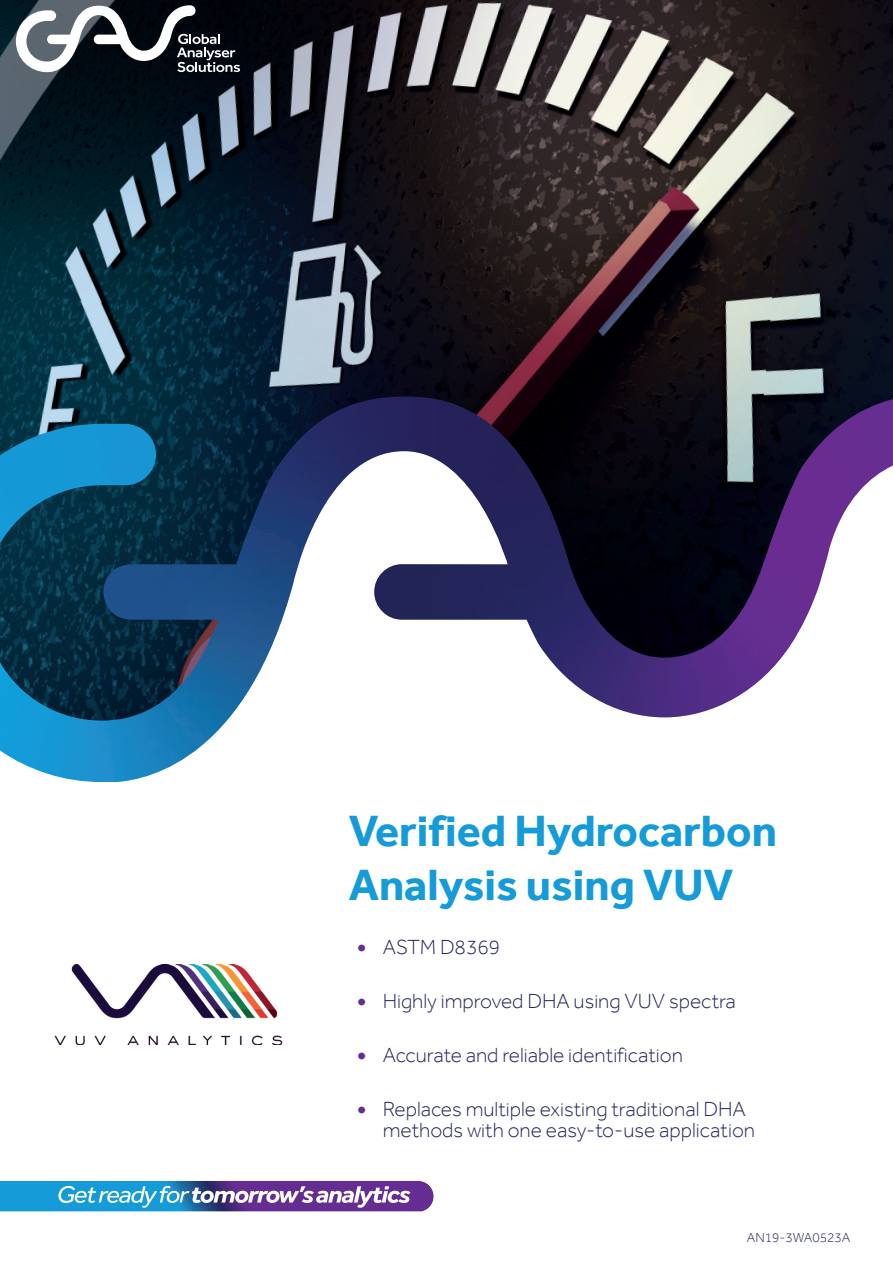
<style>
.page{position:relative;width:893px;height:1263px;background:#fff}
.page>*{position:absolute;margin:0;border:0;box-sizing:border-box;transform-origin:0 0}
.t1{font:700 45px/54px "Effra";color:#149bd8}
.t2{font:300 21px/21px "Effra";color:#252560}
.t3{font:300 13.5px "Effra";color:#252560}
.s1{font-weight:700;font-size:24px;color:#652d91}
</style>
<div class="page">
<svg style="left:0;top:1181px;width:434px;height:30px;background:#5e7ebd"></svg>
<img style="left:54px;top:965px;width:229px;height:80px">
<img style="left:266px;top:0;width:241px;height:262px">
<img style="left:507px;top:0;width:245px;height:262px">
<img style="left:752px;top:0;width:141px;height:397px">
<img style="left:0;top:0;width:266px;height:294px">
<img style="left:229px;top:262px;width:542px;height:135px">
<img style="left:0;top:294px;width:239px;height:103px">
<svg style="left:16px;top:5px;width:224px;height:70px"></svg>
<img style="left:0;top:397px;width:893px;height:385px">
<h1 class="t1" style="left:349px;top:807px;width:430px">Verified Hydrocarbon<br>Analysis using VUV</h1>
<p class="t2" style="left:357px;top:938px;width:145px"><span class="s1">•</span> ASTM D8369</p>
<p class="t2" style="left:357px;top:992px;width:380px"><span class="s1">•</span> Highly improved DHA using VUV spectra</p>
<p class="t2" style="left:357px;top:1046px;width:327px"><span class="s1">•</span> Accurate and reliable identification</p>
<p class="t2" style="left:383px;top:1100px;width:374px;text-indent:-26px"><span class="s1">•</span> Replaces multiple existing traditional DHA methods with one easy-to-use application</p>
<p class="t3" style="left:747px;top:1232px;width:105px">AN19-3WA0523A</p>
</div>
